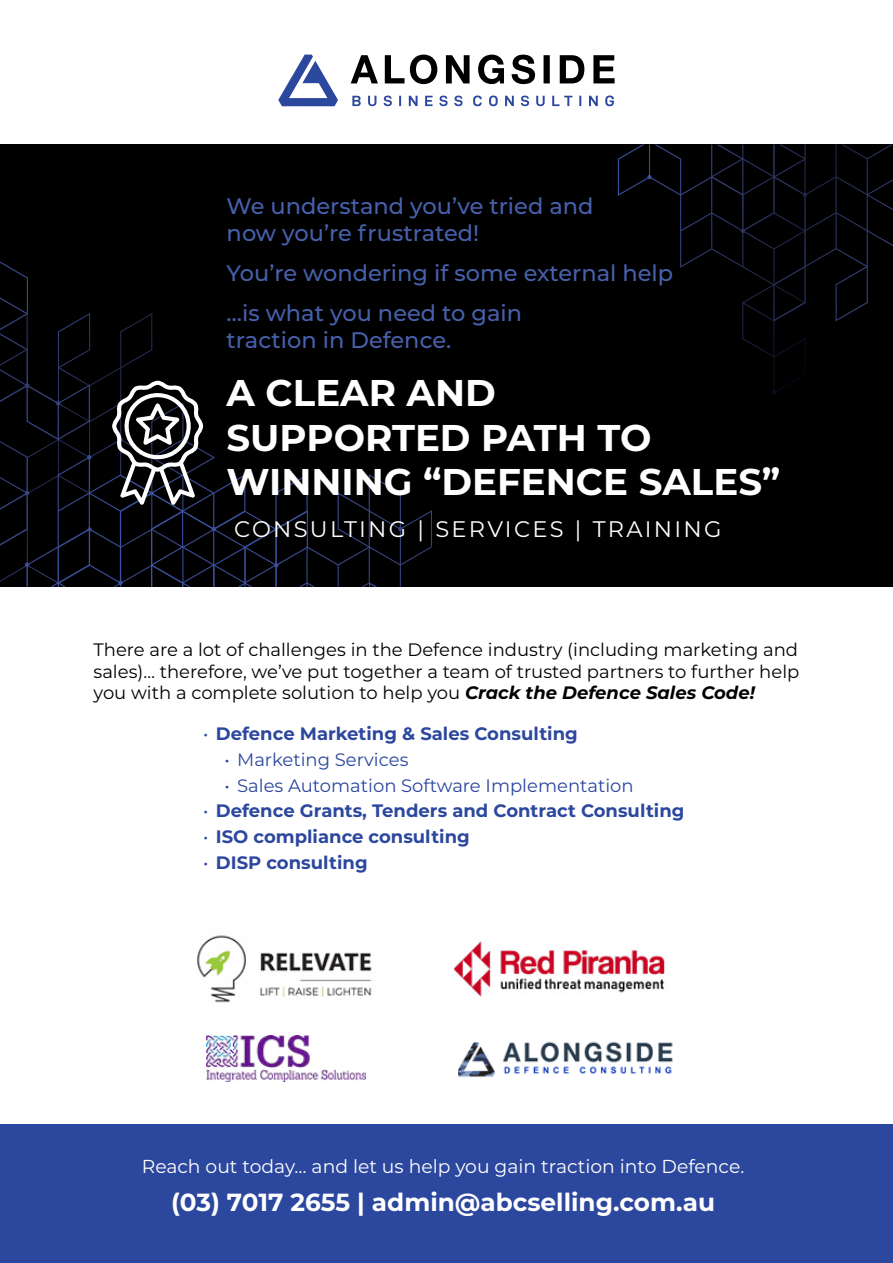
<style>
.page{position:relative;width:893px;height:1263px;background:#fff}
.page>*{position:absolute;margin:0;border:0;box-sizing:border-box;transform-origin:0 0}
.t1{font:700 37.2px/44.5px "Montserrat";color:#fff}
.t2{font:700 24.75px "Montserrat";color:#fff}
.t3{font:500 22.5px/27px "Montserrat";color:#4760ac}
.t4{font:22.5px "Montserrat";letter-spacing:.1em;color:#fff}
.t5{font:18.75px "Montserrat";color:#fff}
.t6{font:18px/21.6px "Montserrat";color:#000;text-align:justify}
.t7{font:700 18px "Montserrat";color:#2c479e}
.t8{font:18px "Montserrat";color:#2c479e}
.s1{font-weight:700;font-style:italic}
.s2{font-weight:400}
</style>
<div class="page">
<div style="left:0;top:145px;width:893px;height:442px;background:#000"></div>
<div style="left:0;top:1124px;width:893px;height:139px;background:#2c479e"></div>
<svg style="left:278px;top:55px;width:60px;height:51px"></svg>
<svg style="left:352px;top:96px;width:262px;height:10px"></svg>
<svg style="left:351px;top:55px;width:264px;height:29px"></svg>
<img style="left:197px;top:935px;width:175px;height:68px">
<img style="left:454px;top:941px;width:211px;height:56px">
<img style="left:207px;top:1035px;width:159px;height:46px">
<img style="left:458px;top:1041px;width:215px;height:37px">
<svg style="left:112px;top:381px;width:91px;height:124px"></svg>
<p class="t3" style="left:227px;top:192px;width:368px">We understand you’ve tried and now you’re frustrated!</p>
<p class="t3" style="left:227px;top:252px;width:448px;line-height:39.8px">You’re wondering if some external help …is what you need to gain</p>
<p class="t3" style="left:227px;top:325px;width:226px">traction in Defence.</p>
<h1 class="t1" style="left:227px;top:369px;width:555px">A CLEAR AND<br>SUPPORTED PATH TO<br>WINNING “DEFENCE SALES”</h1>
<p class="t4" style="left:234px;top:513px;width:489px">CONSULTING | SERVICES | TRAINING</p>
<p class="t6" style="left:94px;top:638px;width:707px">There are a lot of challenges in the Defence industry (including marketing and sales)… therefore, we’ve put together a team of trusted partners to further help you with a complete solution to help you <span class="s1">Crack the Defence Sales Code!</span></p>
<p class="t7" style="left:203px;top:720px;width:376px"><span class="s2">•</span> Defence Marketing &amp; Sales Consulting</p>
<p class="t8" style="left:224px;top:747px;width:186px">• Marketing Services</p>
<p class="t8" style="left:224px;top:773px;width:411px">• Sales Automation Software Implementation</p>
<p class="t7" style="left:203px;top:798px;width:483px"><span class="s2">•</span> Defence Grants, Tenders and Contract Consulting</p>
<p class="t7" style="left:203px;top:824px;width:268px"><span class="s2">•</span> ISO compliance consulting</p>
<p class="t7" style="left:203px;top:850px;width:166px"><span class="s2">•</span> DISP consulting</p>
<p class="t5" style="left:142px;top:1153px;width:604px">Reach out today… and let us help you gain traction into Defence.</p>
<h2 class="t2" style="left:171px;top:1184px;width:546px">(03) 7017 2655 | admin@abcselling.com.au</h2>
</div>
